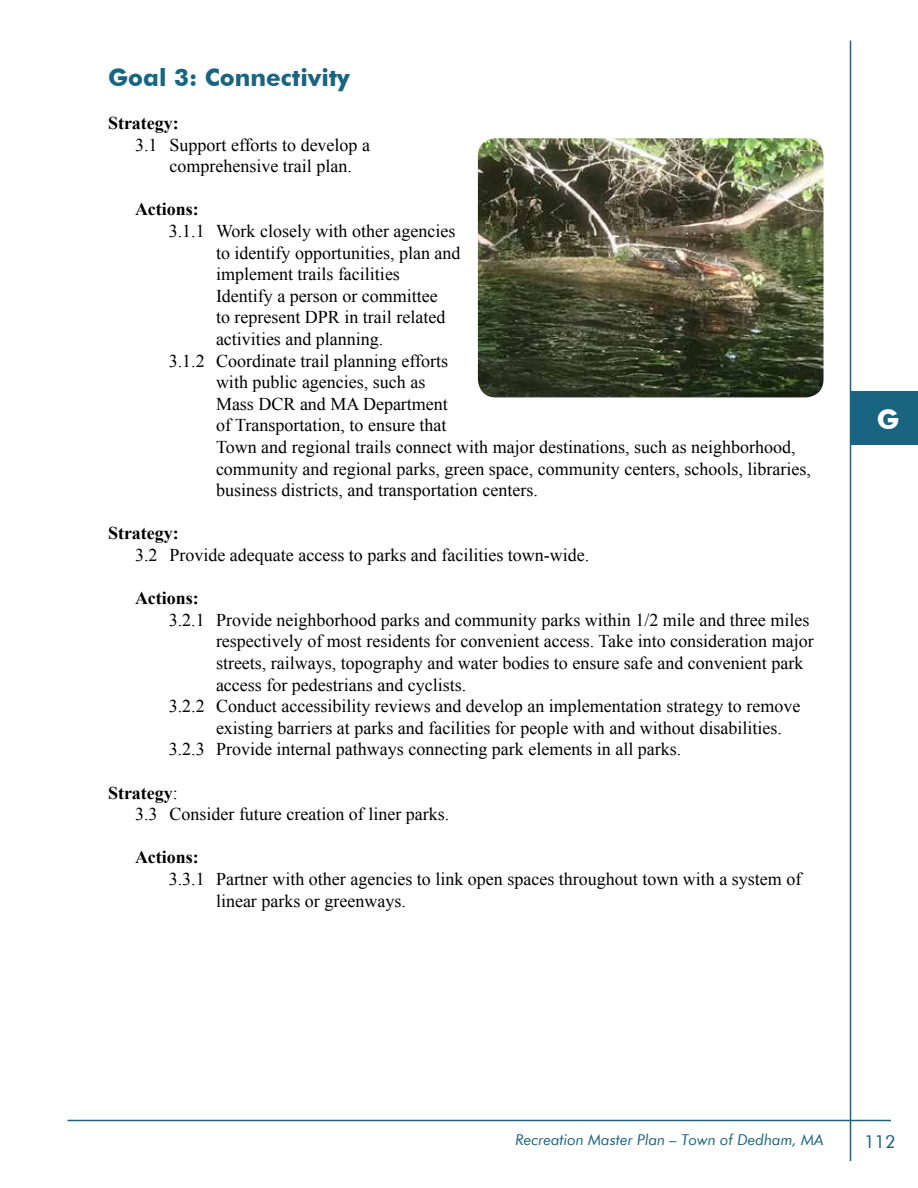
<style>
.page{position:relative;width:918px;height:1188px;background:#fff}
.page>*{position:absolute;margin:0;border:0;box-sizing:border-box;transform-origin:0 0}
.t1{font:700 27px "Futura BT";color:#fff}
.t2{font:700 24px "Futura BT";color:#196481}
.t3{font:18px/21.6px "Times New Roman";color:#000}
.t4{font:700 18px "Times New Roman";color:#000}
.t5{font:18px "Futura BT";color:#196481}
.t6{font:italic 15px "Futura BT";color:#196481}
.s1{font-weight:700}
</style>
<div class="page">
<hr style="left:68px;top:1120px;width:823px;height:1px;background:#196481">
<hr style="left:850px;top:40px;width:1px;height:1121px;background:#196481">
<div style="left:850px;top:392px;width:68px;height:54px;background:#196481"></div>
<img style="left:478px;top:138px;width:346px;height:259px">
<h2 class="t2" style="left:108px;top:63px;width:244px">Goal 3: Connectivity</h2>
<p class="t4" style="left:108px;top:110px;width:72px">Strategy:</p>
<p class="t3" style="left:170px;top:133px;width:202px;text-indent:-35px">3.1 Support efforts to develop a comprehensive trail plan.</p>
<p class="t4" style="left:135px;top:197px;width:65px">Actions:</p>
<p class="t3" style="left:169px;top:220px;width:288px">3.1.1 Work closely with other agencies</p>
<p class="t3" style="left:216px;top:241px;width:246px">to identify opportunities, plan and</p>
<p class="t3" style="left:216px;top:263px;width:185px">implement trails facilities</p>
<p class="t3" style="left:216px;top:285px;width:223px">Identify a person or committee</p>
<p class="t3" style="left:216px;top:306px;width:231px">to represent DPR in trail related</p>
<p class="t3" style="left:216px;top:328px;width:169px">activities and planning.</p>
<p class="t3" style="left:169px;top:349px;width:281px">3.1.2 Coordinate trail planning efforts</p>
<p class="t3" style="left:216px;top:371px;width:211px">with public agencies, such as</p>
<p class="t3" style="left:216px;top:393px;width:233px">Mass DCR and MA Department</p>
<p class="t3" style="left:216px;top:414px;width:232px">of Transportation, to ensure that</p>
<p class="t3" style="left:216px;top:436px;width:581px">Town and regional trails connect with major destinations, such as neighborhood,</p>
<p class="t3" style="left:216px;top:457px;width:596px">community and regional parks, green space, community centers, schools, libraries,</p>
<p class="t3" style="left:216px;top:479px;width:323px">business districts, and transportation centers.</p>
<p class="t4" style="left:108px;top:521px;width:72px">Strategy:</p>
<p class="t3" style="left:135px;top:544px;width:456px">3.2 Provide adequate access to parks and facilities town-wide.</p>
<p class="t4" style="left:135px;top:586px;width:65px">Actions:</p>
<p class="t3" style="left:169px;top:609px;width:642px">3.2.1 Provide neighborhood parks and community parks within 1/2 mile and three miles</p>
<p class="t3" style="left:216px;top:630px;width:599px">respectively of most residents for convenient access. Take into consideration major</p>
<p class="t3" style="left:216px;top:652px;width:589px">streets, railways, topography and water bodies to ensure safe and convenient park</p>
<p class="t3" style="left:216px;top:673px;width:252px">access for pedestrians and cyclists.</p>
<p class="t3" style="left:169px;top:695px;width:633px">3.2.2 Conduct accessibility reviews and develop an implementation strategy to remove</p>
<p class="t3" style="left:216px;top:717px;width:567px">existing barriers at parks and facilities for people with and without disabilities.</p>
<p class="t3" style="left:169px;top:738px;width:514px">3.2.3 Provide internal pathways connecting park elements in all parks.</p>
<p class="t3" style="left:135px;top:781px;width:316px;text-indent:-27px"><span class="s1">Strategy</span>:<br>3.3 Consider future creation of liner parks.</p>
<p class="t4" style="left:135px;top:845px;width:65px">Actions:</p>
<p class="t3" style="left:216px;top:868px;width:587px;text-indent:-47px">3.3.1 Partner with other agencies to link open spaces throughout town with a system of linear parks or greenways.</p>
<h1 class="t1" style="left:877px;top:403px;width:24px">G</h1>
<p class="t6" style="left:516px;top:1131px;width:309px">Recreation Master Plan – Town of Dedham, MA</p>
<p class="t5" style="left:864px;top:1130px;width:33px">112</p>
</div>
